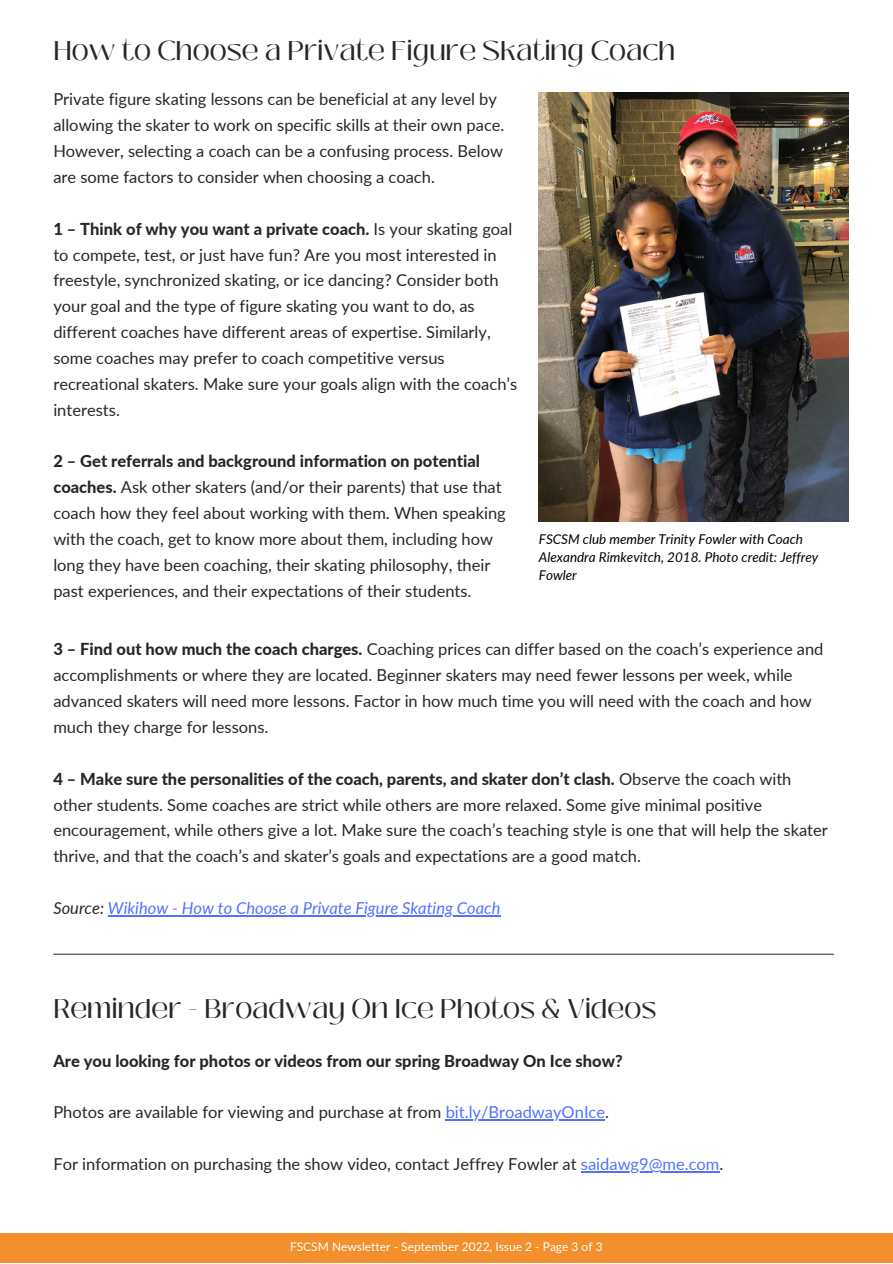
<style>
.page{position:relative;width:893px;height:1264px;background:#fff}
.page>*{position:absolute;margin:0;border:0;box-sizing:border-box;transform-origin:0 0}
.t1{font:27px "Black Mango";color:#272727}
.t2{font:16.5px/25.8px "Lato";color:#272727}
.t3{font:800 16.5px "Lato";color:#272727}
.t4{font:italic 16.5px "Lato";color:#5271ff}
.t5{font:italic 13.5px/18px "Lato";color:#000}
.t6{font:12px "Lato";color:#fff}
.s1{font-weight:800}
.s2{color:#272727}
.s3{color:#5271ff}
</style>
<div class="page">
<div style="left:0;top:1233px;width:892px;height:29px;background:#f38f2c"></div>
<img style="left:539px;top:93px;width:309px;height:428px">
<hr style="left:108px;top:915px;width:392px;height:1px;background:#5271ff">
<hr style="left:53px;top:953px;width:780px;height:1px;background:#493a39">
<hr style="left:445px;top:1119px;width:160px;height:1px;background:#5271ff">
<hr style="left:581px;top:1171px;width:138px;height:1px;background:#5271ff">
<h1 class="t1" style="left:53px;top:30px;width:623px">How to Choose a Private Figure Skating Coach</h1>
<p class="t2" style="left:53px;top:86px;width:452px">Private figure skating lessons can be beneficial at any level by allowing the skater to work on specific skills at their own pace.<br>However, selecting a coach can be a confusing process. Below are some factors to consider when choosing a coach.</p>
<p class="t2" style="left:53px;top:215px;width:465px"><span class="s1">1 – Think of why you want a private coach.</span> Is your skating goal to compete, test, or just have fun? Are you most interested in freestyle, synchronized skating, or ice dancing? Consider both your goal and the type of figure skating you want to do, as different coaches have different areas of expertise. Similarly, some coaches may prefer to coach competitive versus recreational skaters. Make sure your goals align with the coach’s interests.</p>
<p class="t2" style="left:53px;top:448px;width:454px"><span class="s1">2 – Get referrals and background information on potential coaches.</span> Ask other skaters (and/or their parents) that use that coach how they feel about working with them. When speaking with the coach, get to know more about them, including how long they have been coaching, their skating philosophy, their past experiences, and their expectations of their students.</p>
<p class="t5" style="left:539px;top:530px;width:281px">FSCSM club member Trinity Fowler with Coach<br>Alexandra Rimkevitch, 2018. Photo credit: Jeffrey<br>Fowler</p>
<p class="t2" style="left:53px;top:636px;width:771px"><span class="s1">3 – Find out how much the coach charges.</span> Coaching prices can differ based on the coach’s experience and accomplishments or where they are located. Beginner skaters may need fewer lessons per week, while advanced skaters will need more lessons. Factor in how much time you will need with the coach and how much they charge for lessons.</p>
<p class="t2" style="left:53px;top:765px;width:776px"><span class="s1">4 – Make sure the personalities of the coach, parents, and skater don’t clash.</span> Observe the coach with other students. Some coaches are strict while others are more relaxed. Some give minimal positive encouragement, while others give a lot. Make sure the coach’s teaching style is one that will help the skater thrive, and that the coach’s and skater’s goals and expectations are a good match.</p>
<p class="t4" style="left:53px;top:897px;width:448px"><span class="s2">Source:</span> Wikihow - How to Choose a Private Figure Skating Coach</p>
<h1 class="t1" style="left:53px;top:988px;width:604px">Reminder - Broadway On Ice Photos &amp; Videos</h1>
<p class="t3" style="left:53px;top:1050px;width:571px">Are you looking for photos or videos from our spring Broadway On Ice show?</p>
<p class="t2" style="left:53px;top:1099px;width:557px">Photos are available for viewing and purchase at from <span class="s3">bit.ly/BroadwayOnIce</span>.</p>
<p class="t2" style="left:53px;top:1150px;width:671px">For information on purchasing the show video, contact Jeffrey Fowler at <span class="s3">saidawg9@me.com</span>.</p>
<p class="t6" style="left:290px;top:1239px;width:314px">FSCSM Newsletter - September 2022, Issue 2 - Page 3 of 3</p>
</div>
